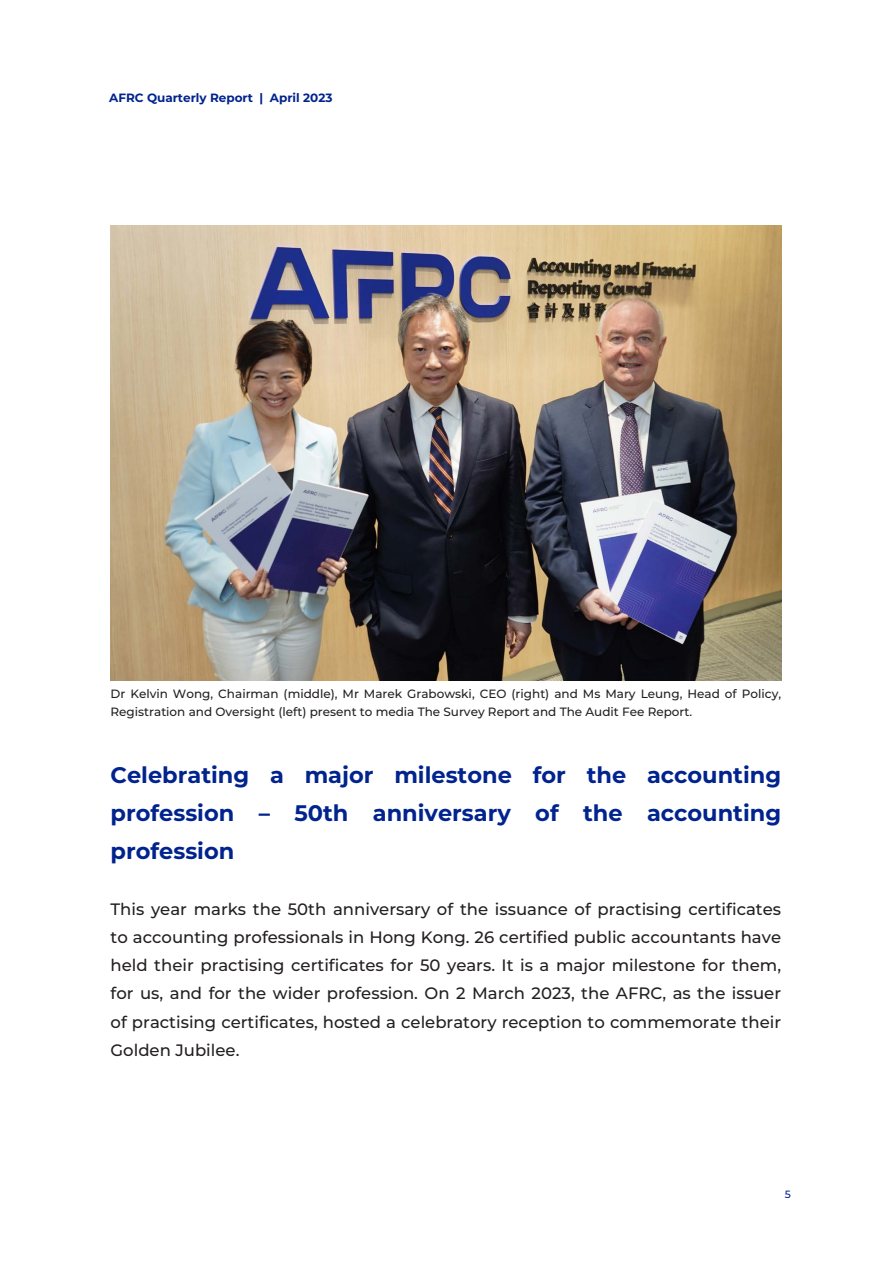
<style>
.page{position:relative;width:893px;height:1263px;background:#fff}
.page>*{position:absolute;margin:0;border:0;box-sizing:border-box;transform-origin:0 0}
.t1{font:700 22.5px/38.2px "Montserrat";color:#00238e;text-align:justify}
.t2{font:500 16.5px/28px "Montserrat";color:#231f20;text-align:justify}
.t3{font:500 12px/18px "Montserrat";color:#231f20}
.t4{font:700 12px "Montserrat";color:#00238e}
.t5{font:500 10.5px "Montserrat";color:#00238e}
</style>
<div class="page">
<img style="left:111px;top:225px;width:670px;height:455px">
<p class="t4" style="left:109px;top:89px;width:225px">AFRC Quarterly Report | April 2023</p>
<p class="t3" style="left:111px;top:685px;width:672px">Dr Kelvin Wong, Chairman (middle), Mr Marek Grabowski, CEO (right) and Ms Mary Leung, Head of Policy,<br>Registration and Oversight (left) present to media The Survey Report and The Audit Fee Report.</p>
<h1 class="t1" style="left:111px;top:754px;width:672px">Celebrating a major milestone for the accounting profession – 50th anniversary of the accounting profession</h1>
<p class="t2" style="left:111px;top:895px;width:672px">This year marks the 50th anniversary of the issuance of practising certificates to accounting professionals in Hong Kong. 26 certified public accountants have held their practising certificates for 50 years. It is a major milestone for them, for us, and for the wider profession. On 2 March 2023, the AFRC, as the issuer of practising certificates, hosted a celebratory reception to commemorate their Golden Jubilee.</p>
<p class="t5" style="left:785px;top:1187px;width:8px">5</p>
</div>
